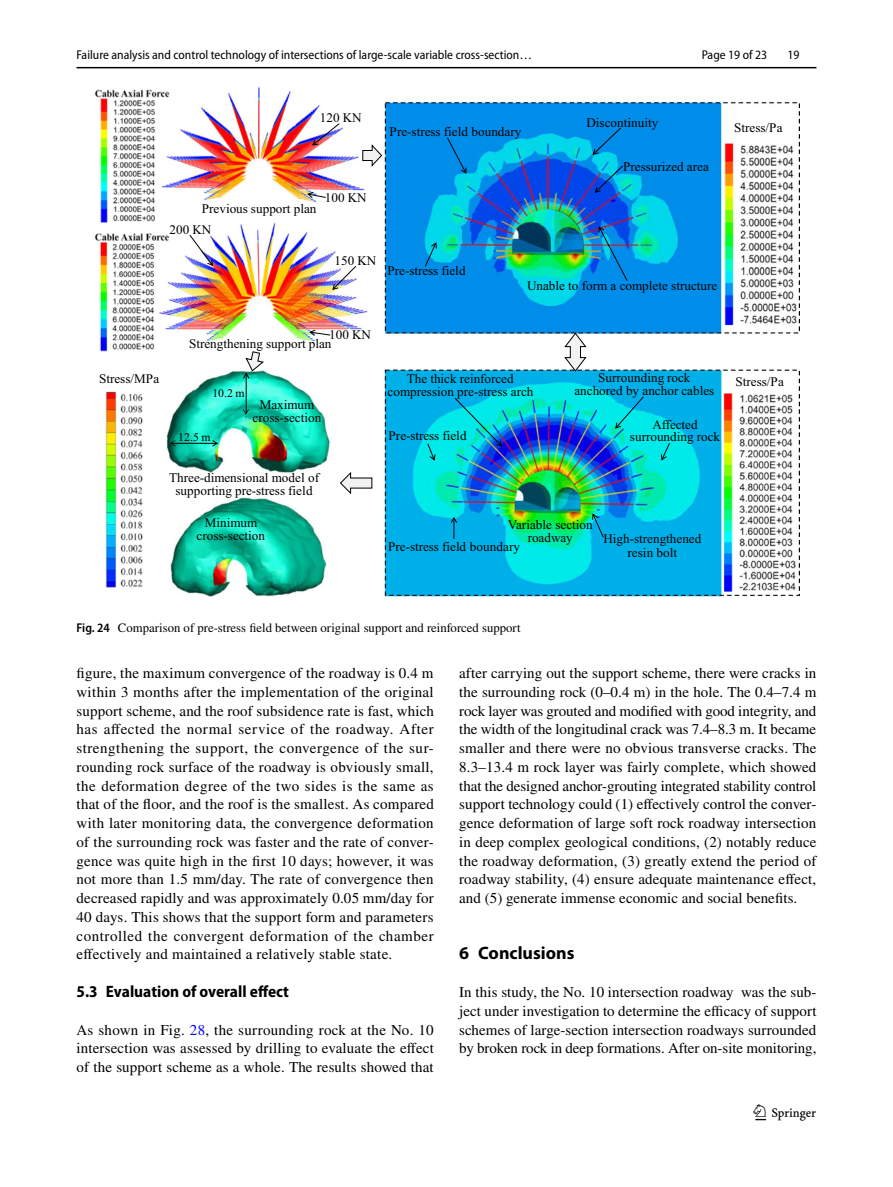
<style>
.page{position:relative;width:893px;height:1187px;background:#fff}
.page>*{position:absolute;margin:0;border:0;box-sizing:border-box;transform-origin:0 0}
.t1{font:22.5px "Springnew Regular 3";color:#000}
.t2{font:700 18px "Myriad Pro";color:#000}
.t3{font:700 semi-condensed 16.5px "Myriad Pro";color:#000}
.t4{font:15px/18.8px "STIX";letter-spacing:.005em;color:#000;text-align:justify}
.t5{font:13.2px/12.6px "Times New Roman PSMT27";color:#000;text-align:center}
.t6{font:12.75px "Myriad Pro Semi Cn 3";color:#000}
.t7{font:12.75px "STIX";color:#000}
.t8{font:semi-condensed 12.75px "Myriad Pro";color:#000}
.t9{font:11.7px "Times New Roman PSMT27";color:#000}
.s1{font-family:"Myriad Pro";font-weight:600;font-stretch:semi-condensed}
.s2{color:#00f}
</style>
<div class="page">
<hr style="left:77px;top:67px;width:739px;height:1px;background:#000">
<img style="left:95px;top:87px;width:704px;height:509px">
<svg style="left:340px;top:471px;width:32px;height:23px"></svg>
<hr style="left:246px;top:373px;width:1px;height:41px;background:#000">
<hr style="left:171px;top:443px;width:46px;height:1px;background:#000">
<svg style="left:212px;top:440px;width:7px;height:7px"></svg>
<svg style="left:454px;top:397px;width:48px;height:50px;background:#03cfdb"></svg>
<svg style="left:592px;top:513px;width:12px;height:25px"></svg>
<svg style="left:450px;top:516px;width:7px;height:23px"></svg>
<svg style="left:427px;top:443px;width:9px;height:18px"></svg>
<svg style="left:615px;top:396px;width:29px;height:33px"></svg>
<svg style="left:661px;top:442px;width:9px;height:19px"></svg>
<svg style="left:309px;top:329px;width:22px;height:7px"></svg>
<svg style="left:332px;top:265px;width:25px;height:25px"></svg>
<svg style="left:189px;top:234px;width:24px;height:32px"></svg>
<svg style="left:362px;top:144px;width:20px;height:23px"></svg>
<svg style="left:564px;top:332px;width:23px;height:40px"></svg>
<svg style="left:243px;top:351px;width:21px;height:28px"></svg>
<svg style="left:312px;top:123px;width:28px;height:23px"></svg>
<svg style="left:307px;top:191px;width:20px;height:7px"></svg>
<svg style="left:424px;top:242px;width:13px;height:25px"></svg>
<svg style="left:446px;top:137px;width:21px;height:37px"></svg>
<svg style="left:592px;top:127px;width:30px;height:28px"></svg>
<svg style="left:598px;top:226px;width:30px;height:56px;background:#0882d9"></svg>
<svg style="left:594px;top:165px;width:30px;height:28px"></svg>
<p class="t6" style="left:77px;top:48px;width:457px">Failure analysis and control technology of intersections of large‑scale variable cross‑section…</p>
<p class="t5" style="left:320px;top:111px;width:43px">120 KN</p>
<p class="t5" style="left:390px;top:125px;width:133px">Pre-stress field boundary</p>
<p class="t5" style="left:202px;top:202px;width:116px">Previous support plan</p>
<p class="t5" style="left:169px;top:223px;width:43px">200 KN</p>
<p class="t5" style="left:325px;top:191px;width:43px">100 KN</p>
<p class="t5" style="left:334px;top:254px;width:43px">150 KN</p>
<p class="t5" style="left:387px;top:264px;width:80px">Pre-stress field</p>
<p class="t5" style="left:586px;top:116px;width:74px">Discontinuity</p>
<p class="t8" style="left:702px;top:48px;width:67px">Page 19 of 23</p>
<p class="t8" style="left:787px;top:48px;width:14px">19</p>
<p class="t5" style="left:734px;top:121px;width:50px">Stress/Pa</p>
<p class="t5" style="left:623px;top:160px;width:87px">Pressurized area</p>
<p class="t5" style="left:329px;top:328px;width:43px">100 KN</p>
<p class="t5" style="left:189px;top:337px;width:144px">Strengthening support plan</p>
<p class="t5" style="left:527px;top:279px;width:192px">Unable to form a complete structure</p>
<p class="t5" style="left:574px;top:371px;width:141px">Surrounding rock anchored by anchor cables</p>
<p class="t5" style="left:99px;top:372px;width:62px">Stress/MPa</p>
<p class="t5" style="left:735px;top:375px;width:50px">Stress/Pa</p>
<p class="t5" style="left:388px;top:372px;width:147px">The thick reinforced compression pre-stress arch</p>
<p class="t9" style="left:212px;top:385px;width:34px">10.2 m</p>
<p class="t5" style="left:253px;top:398px;width:70px">Maximum cross-section</p>
<p class="t5" style="left:630px;top:418px;width:92px">Affected surrounding rock</p>
<p class="t5" style="left:388px;top:429px;width:80px">Pre-stress field</p>
<p class="t9" style="left:178px;top:429px;width:34px">12.5 m</p>
<p class="t5" style="left:169px;top:471px;width:151px">Three-dimensional model of supporting pre-stress field</p>
<p class="t5" style="left:197px;top:516px;width:70px">Minimum cross-section</p>
<p class="t5" style="left:508px;top:518px;width:86px">Variable section roadway</p>
<p class="t5" style="left:388px;top:540px;width:134px">Pre-stress field boundary</p>
<p class="t5" style="left:603px;top:532px;width:100px;line-height:13.4px">High-strengthened resin bolt</p>
<p class="t7" style="left:77px;top:618px;width:446px"><span class="s1">Fig. 24</span> Comparison of pre-stress field between original support and reinforced support</p>
<p class="t4" style="left:77px;top:664px;width:359px">figure, the maximum convergence of the roadway is 0.4 m within 3 months after the implementation of the original support scheme, and the roof subsidence rate is fast, which has affected the normal service of the roadway. After strengthening the support, the convergence of the sur&shy;rounding rock surface of the roadway is obviously small, the deformation degree of the two sides is the same as that of the floor, and the roof is the smallest. As compared with later monitoring data, the convergence deformation of the surrounding rock was faster and the rate of conver&shy;gence was quite high in the first 10 days; however, it was not more than 1.5 mm/day. The rate of convergence then decreased rapidly and was approximately 0.05 mm/day for 40 days. This shows that the support form and parameters controlled the convergent deformation of the chamber effectively and maintained a relatively stable state.</p>
<p class="t3" style="left:77px;top:982px;width:214px">5.3 Evaluation of overall effect</p>
<p class="t4" style="left:77px;top:1021px;width:359px">As shown in Fig. <span class="s2">28</span>, the surrounding rock at the No. 10 intersection was assessed by drilling to evaluate the effect of the support scheme as a whole. The results showed that</p>
<p class="t4" style="left:459px;top:664px;width:359px">after carrying out the support scheme, there were cracks in the surrounding rock (0–0.4 m) in the hole. The 0.4–7.4 m rock layer was grouted and modified with good integrity, and the width of the longitudinal crack was 7.4–8.3 m. It became smaller and there were no obvious transverse cracks. The 8.3–13.4 m rock layer was fairly complete, which showed that the designed anchor-grouting integrated stability control support technology could (1) effectively control the conver&shy;gence deformation of large soft rock roadway intersection in deep complex geological conditions, (2) notably reduce the roadway deformation, (3) greatly extend the period of roadway stability, (4) ensure adequate maintenance effect, and (5) generate immense economic and social benefits.</p>
<p class="t2" style="left:459px;top:941px;width:117px">6 Conclusions</p>
<p class="t4" style="left:459px;top:983px;width:359px">In this study, the No. 10 intersection roadway was the sub&shy;ject under investigation to determine the efficacy of support schemes of large-section intersection roadways surrounded by broken rock in deep formations. After on-site monitoring,</p>
<h1 class="t1" style="left:755px;top:1104px;width:62px">1 3</h1>
</div>
